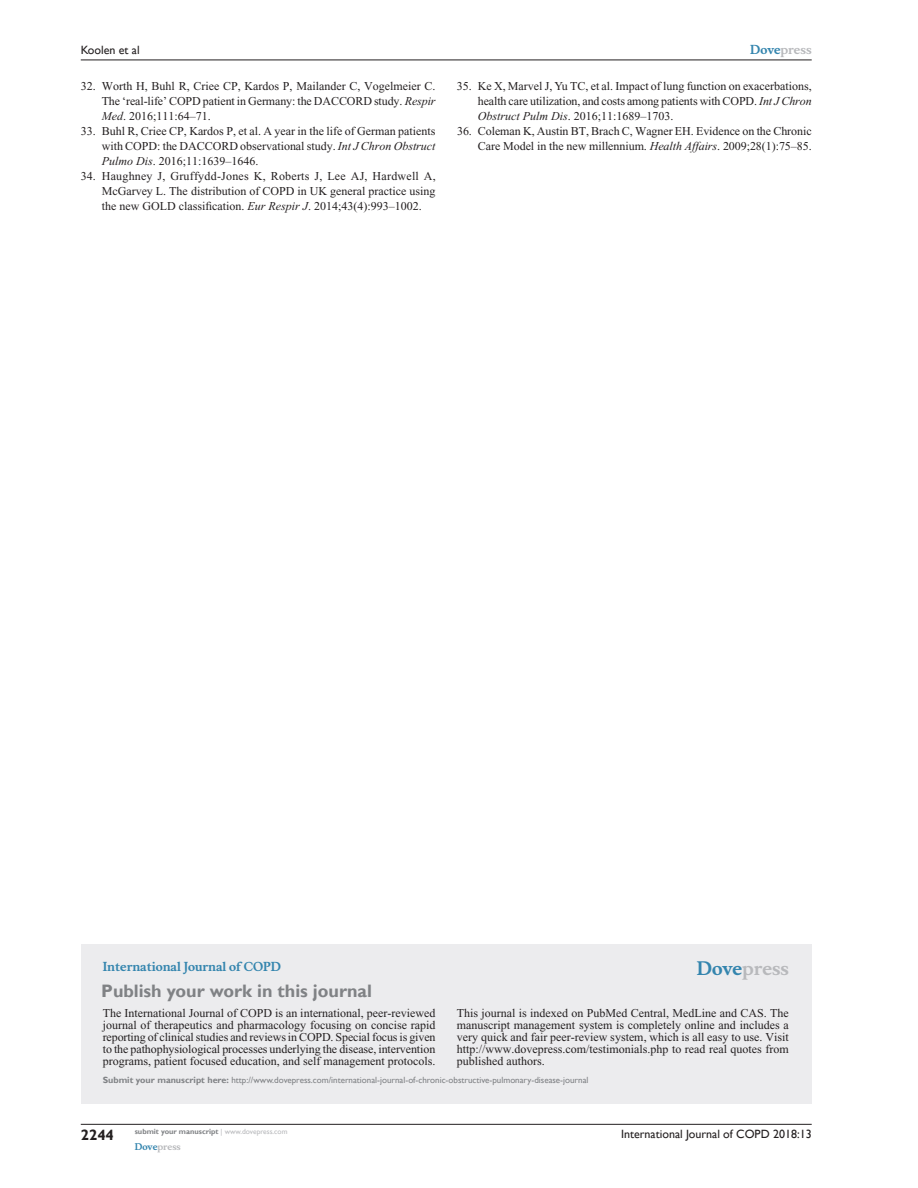
<style>
.page{position:relative;width:918px;height:1188px;background:#fff}
.page>*{position:absolute;margin:0;border:0;box-sizing:border-box;transform-origin:0 0}
.PromBx-H1{font:700 18px "Gill Sans";color:#808285}
.PromBx-Brand{font:700 18px "Musee";color:#b8b9bc}
.t1{font:700 15px "Gill Sans";color:#231f20}
.RefNL2{font:12px/15px "Times New Roman";letter-spacing:-.005em;color:#231f20;text-align:justify}
.PromBx-Tx{font:12px/12px "Times New Roman";color:#231f20;text-align:justify}
.t2{font:12px "Gill Sans";color:#231f20}
.PromBx-JrnlName{font:700 12px "Musee";color:#3485ae}
.t3{font:700 12px "Musee";color:#b8b9bc}
.PromBx-SubmitMssWebA{font:9px "Gill Sans";color:#808285}
.t4{font:700 9px "Musee";color:#b8b9bc}
.t5{font:700 7.5px "Gill Sans";color:#808285}
.s1{font-style:italic}
.s2{color:#3485ae}
.s3{font-weight:700}
.s4{font-weight:400;color:#b8b9bc}
</style>
<div class="page">
<div style="left:81px;top:944px;width:731px;height:159px;background:#ececee"></div>
<hr style="left:81px;top:1124px;width:731px;height:1px;background:#231f20">
<hr style="left:81px;top:60px;width:731px;height:1px;background:#231f20">
<p class="t2" style="left:81px;top:43px;width:60px">Koolen et al</p>
<p class="RefNL2" style="left:102px;top:79px;width:335px;text-indent:-21px">32. Worth H, Buhl R, Criee CP, Kardos P, Mailander C, Vogelmeier C.<br>The ‘real-life’ COPD patient in Germany: the DACCORD study. <span class="s1">Respir Med</span>. 2016;111:64–71.</p>
<p class="RefNL2" style="left:102px;top:124px;width:335px;text-indent:-21px">33. Buhl R, Criee CP, Kardos P, et al. A year in the life of German patients with COPD: the DACCORD observational study. <span class="s1">Int J Chron Obstruct Pulmo Dis</span>. 2016;11:1639–1646.</p>
<p class="RefNL2" style="left:102px;top:169px;width:336px;text-indent:-21px">34. Haughney J, Gruffydd-Jones K, Roberts J, Lee AJ, Hardwell A, McGarvey L. The distribution of COPD in UK general practice using the new GOLD classification. <span class="s1">Eur Respir J</span>. 2014;43(4):993–1002.</p>
<p class="t3" style="left:750px;top:43px;width:63px"><span class="s2">Dove</span>press</p>
<p class="RefNL2" style="left:478px;top:79px;width:335px;text-indent:-21px">35. Ke X, Marvel J, Yu TC, et al. Impact of lung function on exacerbations, health care utilization, and costs among patients with COPD. <span class="s1">Int J Chron Obstruct Pulm Dis</span>. 2016;11:1689–1703.</p>
<p class="RefNL2" style="left:457px;top:124px;width:356px;text-align:right">36. Coleman K, Austin BT, Brach C, Wagner EH. Evidence on the Chronic<br>Care Model in the new millennium. <span class="s1">Health Affairs</span>. 2009;28(1):75–85.</p>
<p class="PromBx-JrnlName" style="left:103px;top:959px;width:180px">International Journal of COPD</p>
<p class="PromBx-H1" style="left:101px;top:980px;width:272px">Publish your work in this journal</p>
<p class="PromBx-Brand" style="left:697px;top:958px;width:94px"><span class="s2">Dove</span>press</p>
<p class="PromBx-Tx" style="left:103px;top:1007px;width:334px">The International Journal of COPD is an international, peer-reviewed journal of therapeutics and pharmacology focusing on concise rapid reporting of clinical studies and reviews in COPD. Special focus is given to the pathophysiological processes underlying the disease, intervention programs, patient focused education, and self management protocols.</p>
<p class="PromBx-Tx" style="left:457px;top:1007px;width:333px">This journal is indexed on PubMed Central, MedLine and CAS. The manuscript management system is completely online and includes a very quick and fair peer-review system, which is all easy to use. Visit http://www.dovepress.com/testimonials.php to read real quotes from published authors.</p>
<p class="PromBx-SubmitMssWebA" style="left:103px;top:1075px;width:487px"><span class="s3">Submit your manuscript here:</span> http://www.dovepress.com/international-journal-of-chronic-obstructive-pulmonary-disease-journal</p>
<p class="t1" style="left:81px;top:1126px;width:35px">2244</p>
<p class="t5" style="left:135px;top:1127px;width:154px">submit your manuscript <span class="s4">| www.dovepress.com</span></p>
<p class="t4" style="left:135px;top:1141px;width:48px"><span class="s2">Dove</span>press</p>
<p class="t2" style="left:621px;top:1127px;width:192px">International Journal of COPD 2018:13</p>
</div>
